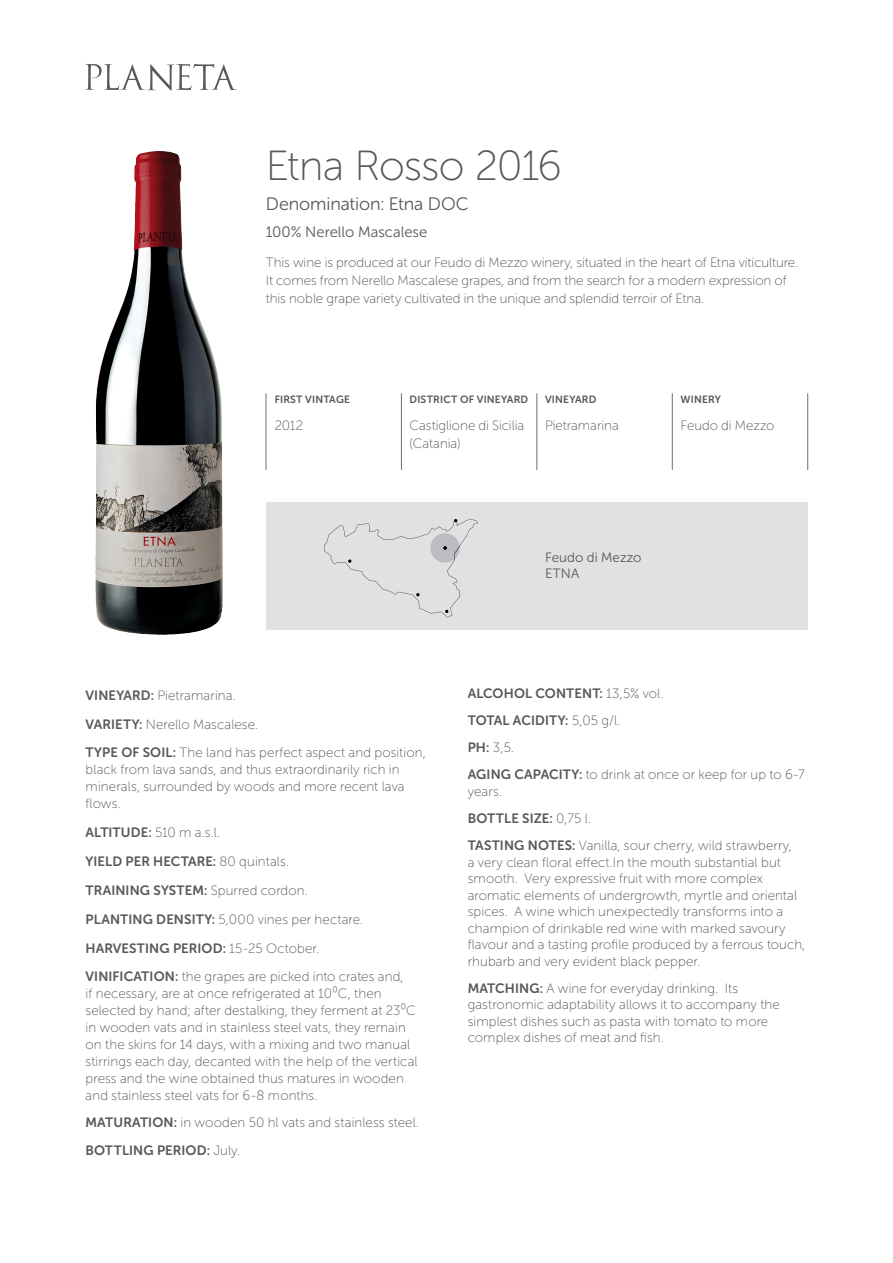
<style>
.page{position:relative;width:893px;height:1263px;background:#fff}
.page>*{position:absolute;margin:0;border:0;box-sizing:border-box;transform-origin:0 0}
.titolo_vino{font:42px "Museo Sans Rounded 100";letter-spacing:-.02em;color:#57585a}
.titolo_vino-2{font:18px "Museo Sans Rounded 300";letter-spacing:-.005em;color:#57585a}
.titolo_vino-3{font:15px "Museo Sans Rounded 300";color:#57585a}
.par_elenco{font:13.5px/16.5px "Museo Sans Rounded 100";letter-spacing:.005em;color:#57585a}
.par_elenco-2{font:13.5px "Museo Sans Rounded 700";letter-spacing:.01em;color:#57585a}
.titoletto_tabella{font:13.5px/18px "Museo Sans Rounded 100";color:#57585a}
.par_elenco-3{font:13.5px/16.2px "Museo Sans Rounded 300";letter-spacing:.01em;color:#57585a}
.titoletto_tabella-2{font:10.5px "Museo Sans Rounded 700";letter-spacing:.02em;color:#57585a}
.s1{font-family:"Museo Sans Rounded 700"}
.s2{font-family:"Museo Sans Rounded 100"}
</style>
<div class="page">
<img style="left:95px;top:152px;width:128px;height:483px">
<hr style="left:401px;top:393px;width:1px;height:77px;background:#6c6d70">
<hr style="left:266px;top:393px;width:1px;height:77px;background:#6c6d70">
<hr style="left:537px;top:393px;width:1px;height:77px;background:#6c6d70">
<hr style="left:672px;top:393px;width:1px;height:77px;background:#6c6d70">
<hr style="left:807px;top:393px;width:1px;height:77px;background:#6c6d70">
<svg style="left:85px;top:64px;width:152px;height:27px"></svg>
<div style="left:266px;top:502px;width:542px;height:128px;background:#e0e1e3"></div>
<svg style="left:324px;top:519px;width:154px;height:98px"></svg>
<p class="titolo_vino" style="left:266px;top:144px;width:298px">Etna Rosso 2016</p>
<p class="titolo_vino-2" style="left:266px;top:195px;width:204px">Denomination: Etna DOC</p>
<p class="titolo_vino-3" style="left:266px;top:224px;width:163px">100% Nerello Mascalese</p>
<p class="par_elenco" style="left:266px;top:253px;width:534px;line-height:18px">This wine is produced at our Feudo di Mezzo winery, situated in the heart of Etna viticulture.<br>It comes from Nerello Mascalese grapes, and from the search for a modern expression of this noble grape variety cultivated in the unique and splendid terroir of Etna.</p>
<p class="titoletto_tabella-2" style="left:275px;top:394px;width:77px">FIRST VINTAGE</p>
<p class="titoletto_tabella" style="left:275px;top:416px;width:30px">2012</p>
<p class="titoletto_tabella-2" style="left:409px;top:394px;width:120px">DISTRICT OF VINEYARD</p>
<p class="titoletto_tabella" style="left:409px;top:416px;width:116px">Castiglione di Sicilia (Catania)</p>
<p class="titoletto_tabella-2" style="left:545px;top:394px;width:53px">VINEYARD</p>
<p class="titoletto_tabella" style="left:545px;top:416px;width:75px">Pietramarina</p>
<p class="titoletto_tabella-2" style="left:681px;top:394px;width:42px">WINERY</p>
<p class="titoletto_tabella" style="left:681px;top:416px;width:95px">Feudo di Mezzo</p>
<p class="par_elenco-3" style="left:545px;top:549px;width:98px">Feudo di Mezzo<br>ETNA</p>
<p class="par_elenco" style="left:86px;top:687px;width:152px"><span class="s1">VINEYARD:</span> Pietramarina.</p>
<p class="par_elenco" style="left:86px;top:716px;width:174px"><span class="s1">VARIETY:</span> Nerello Mascalese.</p>
<p class="par_elenco" style="left:86px;top:744px;width:342px;line-height:17px"><span class="s1">TYPE OF SOIL:</span> The land has perfect aspect and position, black from lava sands, and thus extraordinarily rich in minerals, surrounded by woods and more recent lava flows.</p>
<p class="par_elenco" style="left:86px;top:824px;width:136px"><span class="s1">ALTITUDE:</span> 510 m a.s.l.</p>
<p class="par_elenco-2" style="left:86px;top:854px;width:205px">YIELD PER HECTARE: <span class="s2">80 quintals.</span></p>
<p class="par_elenco-2" style="left:86px;top:883px;width:224px">TRAINING SYSTEM: <span class="s2">Spurred cordon.</span></p>
<p class="par_elenco" style="left:86px;top:911px;width:279px"><span class="s1">PLANTING DENSITY:</span> 5,000 vines per hectare.</p>
<p class="par_elenco-2" style="left:86px;top:941px;width:235px">HARVESTING PERIOD: <span class="s2">15-25 October.</span></p>
<p class="par_elenco" style="left:86px;top:968px;width:334px;line-height:17px"><span class="s1">VINIFICATION:</span> the grapes are picked into crates and,<br>if necessary, are at once refrigerated at 10⁰C, then selected by hand; after destalking, they ferment at 23⁰C in wooden vats and in stainless steel vats, they remain on the skins for 14 days, with a mixing and two manual stirrings each day, decanted with the help of the vertical press and the wine obtained thus matures in wooden and stainless steel vats for 6-8 months.</p>
<p class="par_elenco" style="left:86px;top:1114px;width:335px"><span class="s1">MATURATION:</span> in wooden 50 hl vats and stainless steel.</p>
<p class="par_elenco-2" style="left:86px;top:1143px;width:156px">BOTTLING PERIOD: <span class="s2">July.</span></p>
<p class="par_elenco-2" style="left:468px;top:686px;width:197px">ALCOHOL CONTENT: <span class="s2">13,5% vol.</span></p>
<p class="par_elenco-2" style="left:468px;top:713px;width:154px">TOTAL ACIDITY: <span class="s2">5,05 g/l.</span></p>
<p class="par_elenco" style="left:468px;top:739px;width:48px"><span class="s1">PH:</span> 3,5.</p>
<p class="par_elenco" style="left:468px;top:766px;width:339px"><span class="s1">AGING CAPACITY:</span> to drink at once or keep for up to 6-7 years.</p>
<p class="par_elenco-2" style="left:468px;top:811px;width:125px">BOTTLE SIZE: <span class="s2">0,75 l.</span></p>
<p class="par_elenco" style="left:468px;top:837px;width:339px"><span class="s1">TASTING NOTES:</span> Vanilla, sour cherry, wild strawberry,<br>a very clean floral effect.In the mouth substantial but smooth. Very expressive fruit with more complex aromatic elements of undergrowth, myrtle and oriental spices. A wine which unexpectedly transforms into a champion of drinkable red wine with marked savoury flavour and a tasting profile produced by a ferrous touch, rhubarb and very evident black pepper.</p>
<p class="par_elenco" style="left:468px;top:980px;width:314px"><span class="s1">MATCHING:</span> A wine for everyday drinking. Its gastronomic adaptability allows it to accompany the simplest dishes such as pasta with tomato to more complex dishes of meat and fish.</p>
</div>
